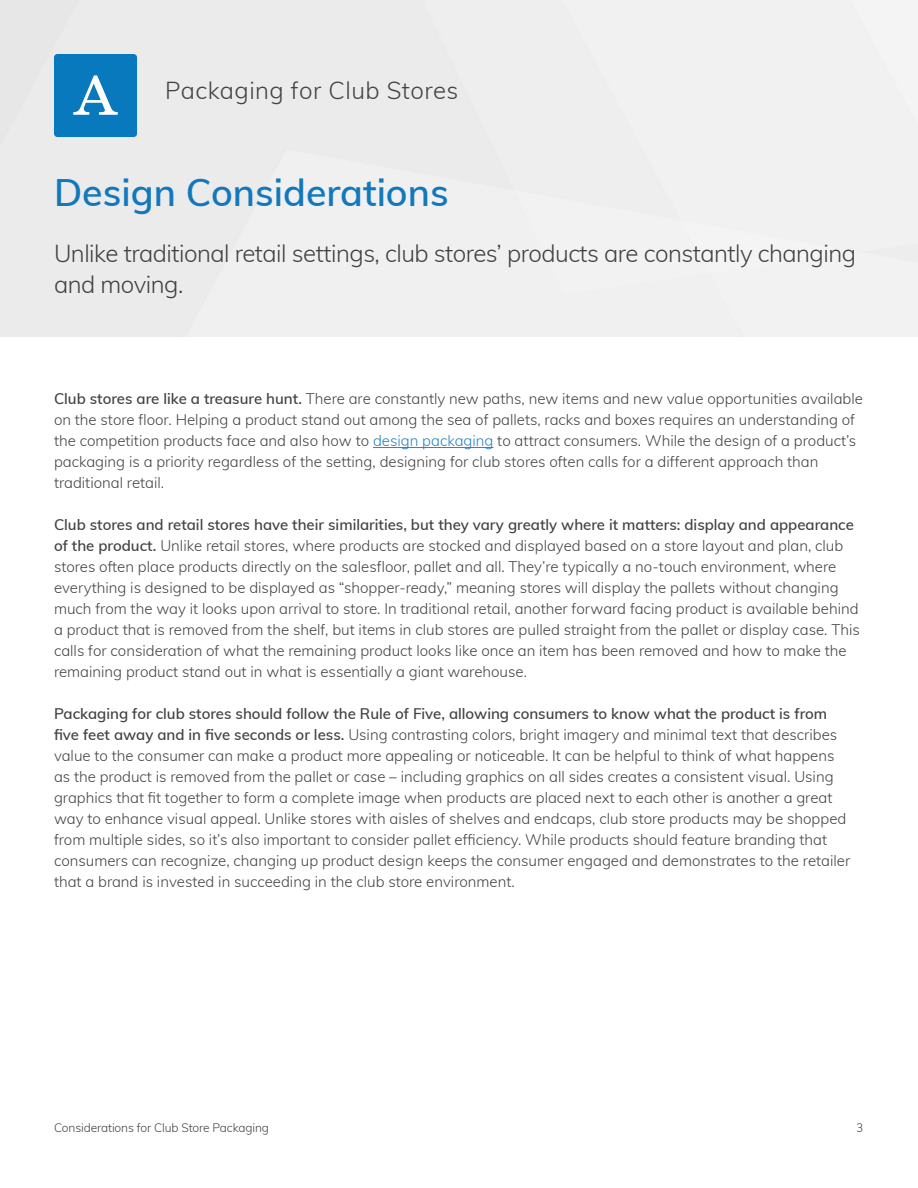
<style>
.page{position:relative;width:918px;height:1188px;background:#fff}
.page>*{position:absolute;margin:0;border:0;box-sizing:border-box;transform-origin:0 0}
.t1{font:56.7px "School";color:#fff}
.t2{font:600 37.5px "Muli";color:#1278bd}
.t3{font:300 24px/31.5px "Muli";letter-spacing:-.02em;color:#343335}
.t4{font:300 24px "Muli";letter-spacing:.02em;color:#434343}
.t5{font:300 15px/21px "Muli";color:#343335}
.t6{font:300 12px "Muli";letter-spacing:-.01em;color:#343335}
.s1{font-weight:600}
.s2{color:#1278bd}
</style>
<div class="page">
<div style="left:54px;top:54px;width:83px;height:83px;background:#0879bd;border-radius:4px"></div>
<hr style="left:373px;top:447px;width:121px;height:1px;background:#1278bd">
<p class="t1" style="left:73px;top:62px;width:46px">A</p>
<p class="t4" style="left:165px;top:73px;width:295px">Packaging for Club Stores</p>
<p class="t2" style="left:54px;top:165px;width:396px">Design Considerations</p>
<h3 class="t3" style="left:54px;top:236px;width:804px">Unlike traditional retail settings, club stores’ products are constantly changing and moving.</h3>
<p class="t5" style="left:54px;top:388px;width:810px"><span class="s1">Club stores are like a treasure hunt.</span> There are constantly new paths, new items and new value opportunities available on the store floor. Helping a product stand out among the sea of pallets, racks and boxes requires an understanding of the competition products face and also how to <span class="s2">design packaging</span> to attract consumers. While the design of a product’s packaging is a priority regardless of the setting, designing for club stores often calls for a different approach than traditional retail.</p>
<p class="t5" style="left:54px;top:514px;width:807px"><span class="s1">Club stores and retail stores have their similarities, but they vary greatly where it matters: display and appearance of the product.</span> Unlike retail stores, where products are stocked and displayed based on a store layout and plan, club stores often place products directly on the salesfloor, pallet and all. They’re typically a no-touch environment, where everything is designed to be displayed as “shopper-ready,” meaning stores will display the pallets without changing much from the way it looks upon arrival to store. In traditional retail, another forward facing product is available behind a product that is removed from the shelf, but items in club stores are pulled straight from the pallet or display case. This calls for consideration of what the remaining product looks like once an item has been removed and how to make the remaining product stand out in what is essentially a giant warehouse.</p>
<p class="t5" style="left:54px;top:703px;width:798px"><span class="s1">Packaging for club stores should follow the Rule of Five, allowing consumers to know what the product is from five feet away and in five seconds or less.</span> Using contrasting colors, bright imagery and minimal text that describes value to the consumer can make a product more appealing or noticeable. It can be helpful to think of what happens as the product is removed from the pallet or case – including graphics on all sides creates a consistent visual. Using graphics that fit together to form a complete image when products are placed next to each other is another a great way to enhance visual appeal. Unlike stores with aisles of shelves and endcaps, club store products may be shopped from multiple sides, so it’s also important to consider pallet efficiency. While products should feature branding that consumers can recognize, changing up product design keeps the consumer engaged and demonstrates to the retailer that a brand is invested in succeeding in the club store environment.</p>
<p class="t6" style="left:54px;top:1119px;width:217px">Considerations for Club Store Packaging</p>
<p class="t6" style="left:857px;top:1119px;width:9px">3</p>
</div>
